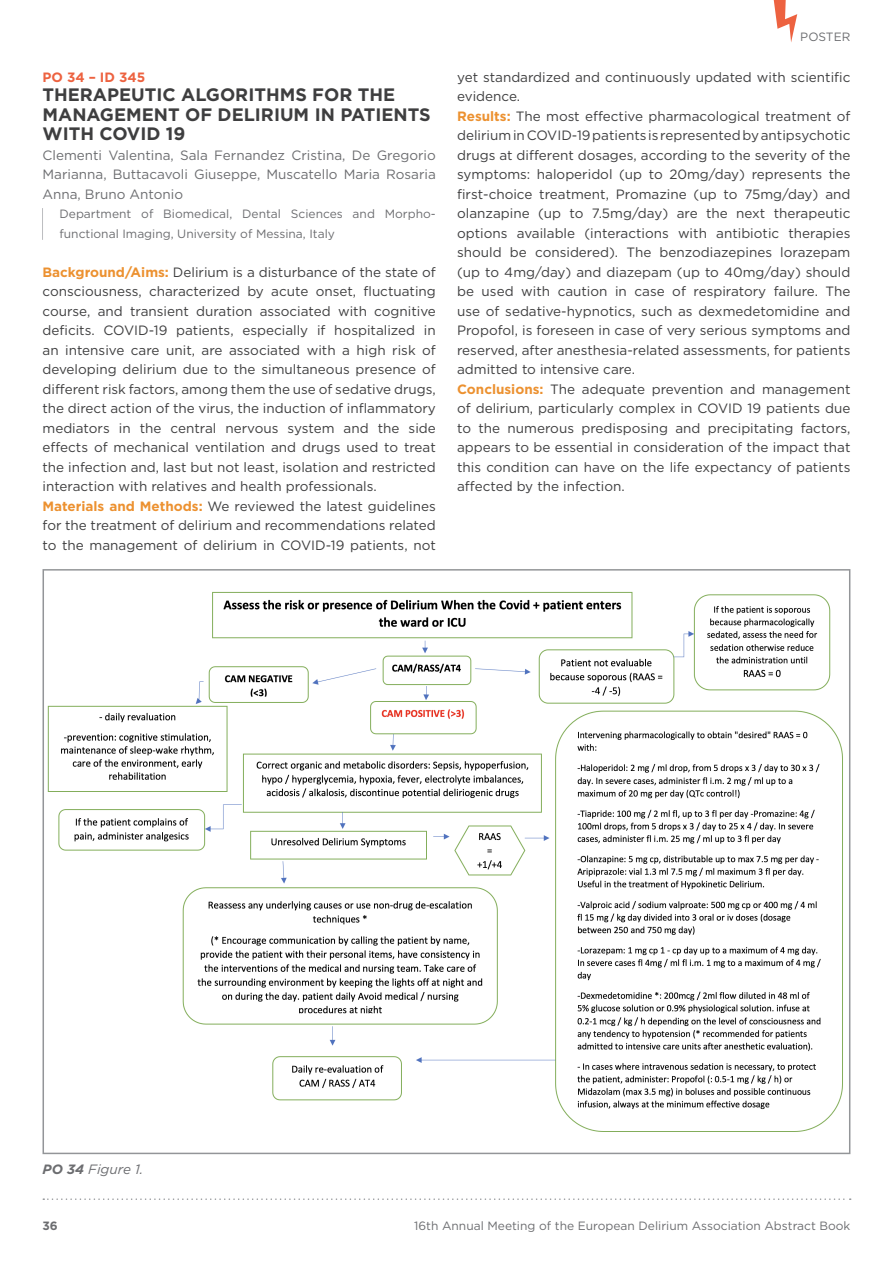
<style>
.page{position:relative;width:893px;height:1263px;background:#fff}
.page>*{position:absolute;margin:0;border:0;box-sizing:border-box;transform-origin:0 0}
.TITOLI{font:700 18px/19.5px "Gotham HTF";color:#3e3e3f}
.TESTO_NORMALE{font:13.5px/19.5px "Gotham HTF";color:#3e3e3f;text-align:justify}
.AUTORI{font:13.5px/19.5px "Gotham HTF";color:#6c6d70;text-align:justify}
.DIDA{font:italic 13.5px "Gotham HTF";color:#6c6d70}
.ID_PO{font:700 13.5px "Gotham HTF";color:#ed6240}
.AFFILIATION{font:12px/19.5px "Gotham HTF";color:#6c6d70}
.t1{font:700 12px "Gotham HTF";color:#6c6d70}
.s1{font-weight:700;color:#ec9130}
.s2{font-weight:700}
</style>
<div class="page">
<svg style="left:773px;top:0;width:24px;height:42px"></svg>
<svg style="left:43px;top:1198px;width:808px;height:2px"></svg>
<hr style="left:42px;top:208px;width:1px;height:32px;background:#bcbdc0">
<img style="left:47px;top:591px;width:796px;height:541px">
<p class="ID_PO" style="left:43px;top:69px;width:104px">PO 34 – ID 345</p>
<p class="TITOLI" style="left:43px;top:84px;width:390px">THERAPEUTIC ALGORITHMS FOR THE<br>MANAGEMENT OF DELIRIUM IN PATIENTS<br>WITH COVID 19</p>
<p class="AUTORI" style="left:43px;top:145px;width:395px">Clementi Valentina, Sala Fernandez Cristina, De Gregorio Marianna, Buttacavoli Giuseppe, Muscatello Maria Rosaria Anna, Bruno Antonio</p>
<p class="AFFILIATION" style="left:60px;top:204px;width:378px">Department of Biomedical, Dental Sciences and Morpho&shy;functional Imaging, University of Messina, Italy</p>
<p class="TESTO_NORMALE" style="left:43px;top:262px;width:395px"><span class="s1">Background/Aims:</span> Delirium is a disturbance of the state of consciousness, characterized by acute onset, fluctuating course, and transient duration associated with cognitive deficits. COVID-19 patients, especially if hospitalized in an intensive care unit, are associated with a high risk of developing delirium due to the simultaneous presence of different risk factors, among them the use of sedative drugs, the direct action of the virus, the induction of inflammatory mediators in the central nervous system and the side effects of mechanical ventilation and drugs used to treat the infection and, last but not least, isolation and restricted interaction with relatives and health professionals.</p>
<p class="TESTO_NORMALE" style="left:43px;top:496px;width:395px"><span class="s1">Materials and Methods:</span> We reviewed the latest guidelines for the treatment of delirium and recommendations related to the management of delirium in COVID-19 patients, not</p>
<p class="AFFILIATION" style="left:800px;top:27px;width:52px">POSTER</p>
<p class="TESTO_NORMALE" style="left:457px;top:67px;width:395px">yet standardized and continuously updated with scientific evidence.</p>
<p class="TESTO_NORMALE" style="left:457px;top:106px;width:395px"><span class="s1">Results:</span> The most effective pharmacological treatment of delirium in COVID-19 patients is represented by antipsychotic drugs at different dosages, according to the severity of the symptoms: haloperidol (up to 20mg/day) represents the first-choice treatment, Promazine (up to 75mg/day) and olanzapine (up to 7.5mg/day) are the next therapeutic options available (interactions with antibiotic therapies should be considered). The benzodiazepines lorazepam (up to 4mg/day) and diazepam (up to 40mg/day) should be used with caution in case of respiratory failure. The use of sedative-hypnotics, such as dexmedetomidine and Propofol, is foreseen in case of very serious symptoms and reserved, after anesthesia-related assessments, for patients admitted to intensive care.</p>
<p class="TESTO_NORMALE" style="left:457px;top:379px;width:395px"><span class="s1">Conclusions:</span> The adequate prevention and management of delirium, particularly complex in COVID 19 patients due to the numerous predisposing and precipitating factors, appears to be essential in consideration of the impact that this condition can have on the life expectancy of patients affected by the infection.</p>
<p class="DIDA" style="left:43px;top:1161px;width:102px"><span class="s2">PO 34</span> Figure 1.</p>
<p class="t1" style="left:43px;top:1219px;width:17px">36</p>
<p class="AFFILIATION" style="left:414px;top:1216px;width:438px">16th Annual Meeting of the European Delirium Association Abstract Book</p>
</div>
